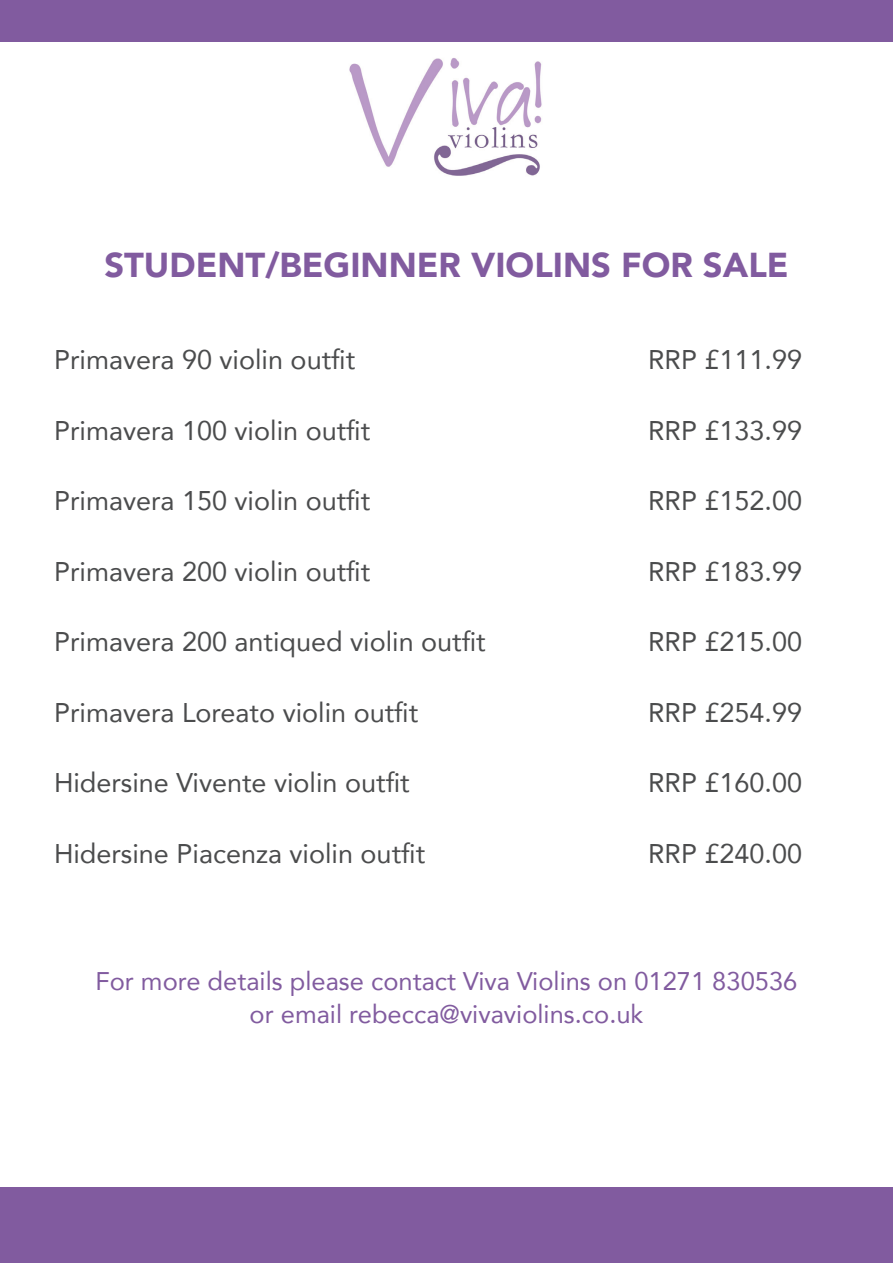
<style>
.page{position:relative;width:893px;height:1263px;background:#fff}
.page>*{position:absolute;margin:0;border:0;box-sizing:border-box;transform-origin:0 0}
.t1{font:900 34.5px "Avenir";color:#815b9f}
.t2{font:27px "Avenir";color:#4b4c4d}
.t3{font:25.5px "Avenir";color:#815b9f}
</style>
<div class="page">
<div style="left:0;top:0;width:893px;height:42px;background:#815b9f"></div>
<div style="left:0;top:1187px;width:893px;height:75px;background:#815b9f"></div>
<img style="left:349px;top:58px;width:193px;height:118px">
<p class="t1" style="left:104px;top:235px;width:686px">STUDENT/BEGINNER VIOLINS FOR SALE</p>
<p class="t2" style="left:54px;top:338px;width:303px">Primavera 90 violin outfit</p>
<p class="t2" style="left:648px;top:338px;width:156px">RRP £111.99</p>
<p class="t2" style="left:54px;top:408px;width:318px">Primavera 100 violin outfit</p>
<p class="t2" style="left:648px;top:408px;width:156px">RRP £133.99</p>
<p class="t2" style="left:54px;top:479px;width:318px">Primavera 150 violin outfit</p>
<p class="t2" style="left:648px;top:479px;width:156px">RRP £152.00</p>
<p class="t2" style="left:54px;top:549px;width:318px">Primavera 200 violin outfit</p>
<p class="t2" style="left:648px;top:549px;width:156px">RRP £183.99</p>
<p class="t2" style="left:54px;top:620px;width:433px">Primavera 200 antiqued violin outfit</p>
<p class="t2" style="left:648px;top:620px;width:156px">RRP £215.00</p>
<p class="t2" style="left:54px;top:690px;width:366px">Primavera Loreato violin outfit</p>
<p class="t2" style="left:648px;top:690px;width:156px">RRP £254.99</p>
<p class="t2" style="left:54px;top:761px;width:357px">Hidersine Vivente violin outfit</p>
<p class="t2" style="left:648px;top:761px;width:156px">RRP £160.00</p>
<p class="t2" style="left:54px;top:831px;width:373px">Hidersine Piacenza violin outfit</p>
<p class="t2" style="left:648px;top:831px;width:156px">RRP £240.00</p>
<p class="t3" style="left:96px;top:961px;width:703px">For more details please contact Viva Violins on 01271 830536</p>
<p class="t3" style="left:250px;top:993px;width:395px">or email rebecca@vivaviolins.co.uk</p>
</div>
